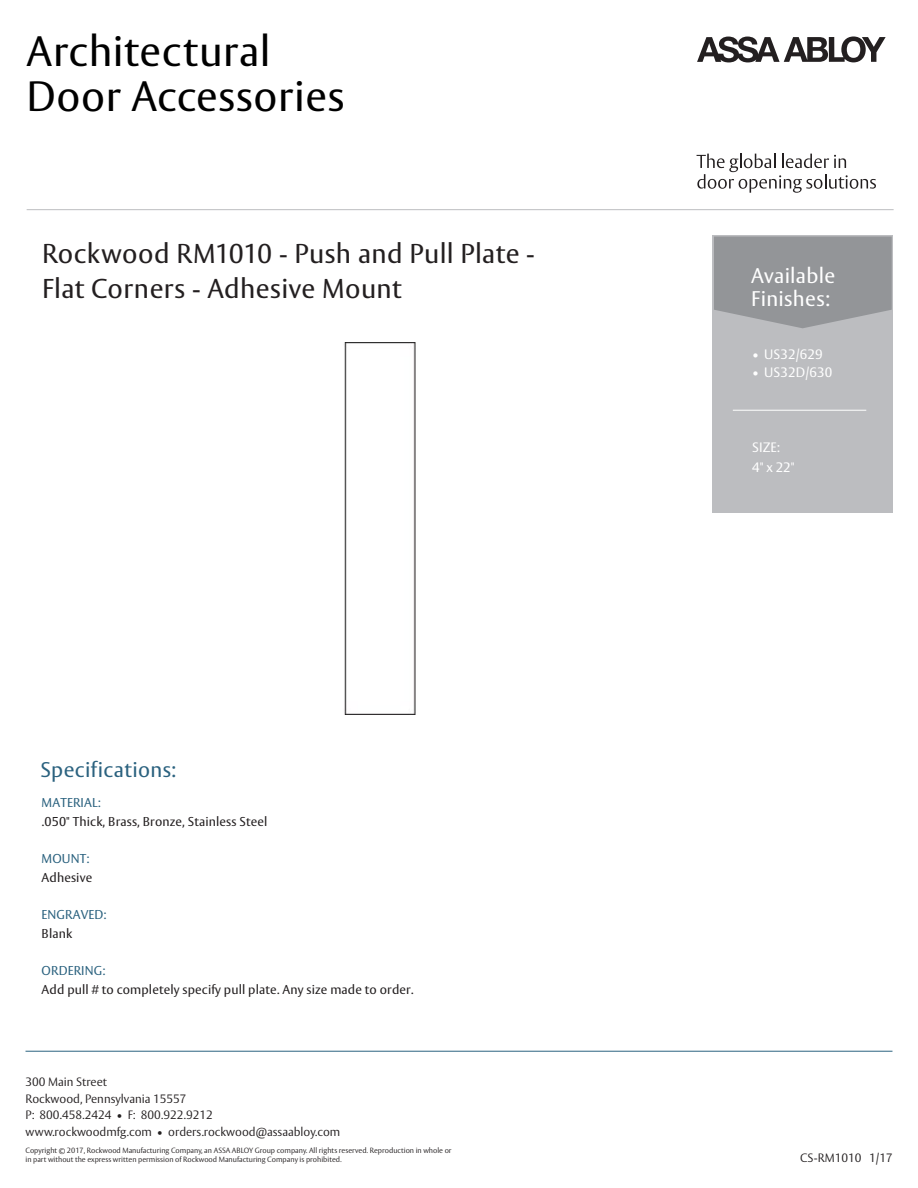
<style>
.page{position:relative;width:918px;height:1188px;background:#fff}
.page>*{position:absolute;margin:0;border:0;box-sizing:border-box;transform-origin:0 0}
.t1{font:42px/45.8px "ASSA Vesta";letter-spacing:.015em;color:#000}
.t2{font:27px/35.1px "ASSA Vesta";letter-spacing:.015em;color:#231f20}
.t3{font:21px/22.5px "ASSA Vesta";letter-spacing:.015em;color:#fff}
.t4{font:21px "ASSA Vesta";letter-spacing:.015em;color:#2b627f}
.t5{font:13.5px/20.1px "ASSA Vesta";letter-spacing:.01em;color:#fff}
.t6{font:12.75px "ASSA Vesta";letter-spacing:.01em;color:#231f20}
.t7{font:12.75px "ASSA Vesta";letter-spacing:.01em;color:#2b627f}
.t8{font:300 12px/16.5px "ASSA Vesta";color:#231f20}
.t9{font:300 7.5px/9px "ASSA Vesta";color:#231f20}
</style>
<div class="page">
<img style="left:344px;top:342px;width:72px;height:373px">
<svg style="left:697px;top:36px;width:189px;height:26px"></svg>
<svg style="left:697px;top:154px;width:179px;height:39px"></svg>
<hr style="left:27px;top:209px;width:867px;height:1px;background:#bcbdc0">
<div style="left:713px;top:235px;width:180px;height:278px;background:#bcbdc0"></div>
<svg style="left:714px;top:237px;width:178px;height:91px;background:#97989b"></svg>
<hr style="left:26px;top:1051px;width:866px;height:1px;background:#2b627f">
<hr style="left:733px;top:410px;width:133px;height:1px;background:#fff">
<h1 class="t1" style="left:27px;top:30px;width:319px">Architectural<br>Door Accessories</h1>
<h2 class="t2" style="left:42px;top:237px;width:494px">Rockwood RM1010 - Push and Pull Plate -<br>Flat Corners - Adhesive Mount</h2>
<h3 class="t4" style="left:41px;top:757px;width:137px">Specifications:</h3>
<h3 class="t7" style="left:42px;top:795px;width:61px">MATERIAL:</h3>
<h3 class="t6" style="left:42px;top:814px;width:227px">.050" Thick, Brass, Bronze, Stainless Steel</h3>
<h3 class="t7" style="left:42px;top:851px;width:49px">MOUNT:</h3>
<h3 class="t6" style="left:42px;top:870px;width:52px">Adhesive</h3>
<h3 class="t7" style="left:42px;top:907px;width:66px">ENGRAVED:</h3>
<h3 class="t6" style="left:42px;top:926px;width:32px">Blank</h3>
<h3 class="t7" style="left:42px;top:963px;width:65px">ORDERING:</h3>
<h3 class="t6" style="left:42px;top:982px;width:374px">Add pull # to completely specify pull plate. Any size made to order.</h3>
<h3 class="t3" style="left:751px;top:265px;width:86px">Available<br>Finishes:</h3>
<h3 class="t5" style="left:752px;top:345px;width:72px">• US32/629</h3>
<h3 class="t5" style="left:752px;top:363px;width:82px">• US32D/630</h3>
<h3 class="t5" style="left:752px;top:438px;width:44px">SIZE:<br>4" x 22"</h3>
<h3 class="t8" style="left:26px;top:1074px;width:316px">300 Main Street<br>Rockwood, Pennsylvania 15557<br>P: 800.458.2424 • F: 800.922.9212 www.rockwoodmfg.com • orders.rockwood@assaabloy.com</h3>
<p class="t9" style="left:26px;top:1147px;width:428px">Copyright © 2017, Rockwood Manufacturing Company, an ASSA ABLOY Group company. All rights reserved. Reproduction in whole or in part without the express written permission of Rockwood Manufacturing Company is prohibited.</p>
<h3 class="t8" style="left:800px;top:1151px;width:94px">CS-RM1010 1/17</h3>
</div>
